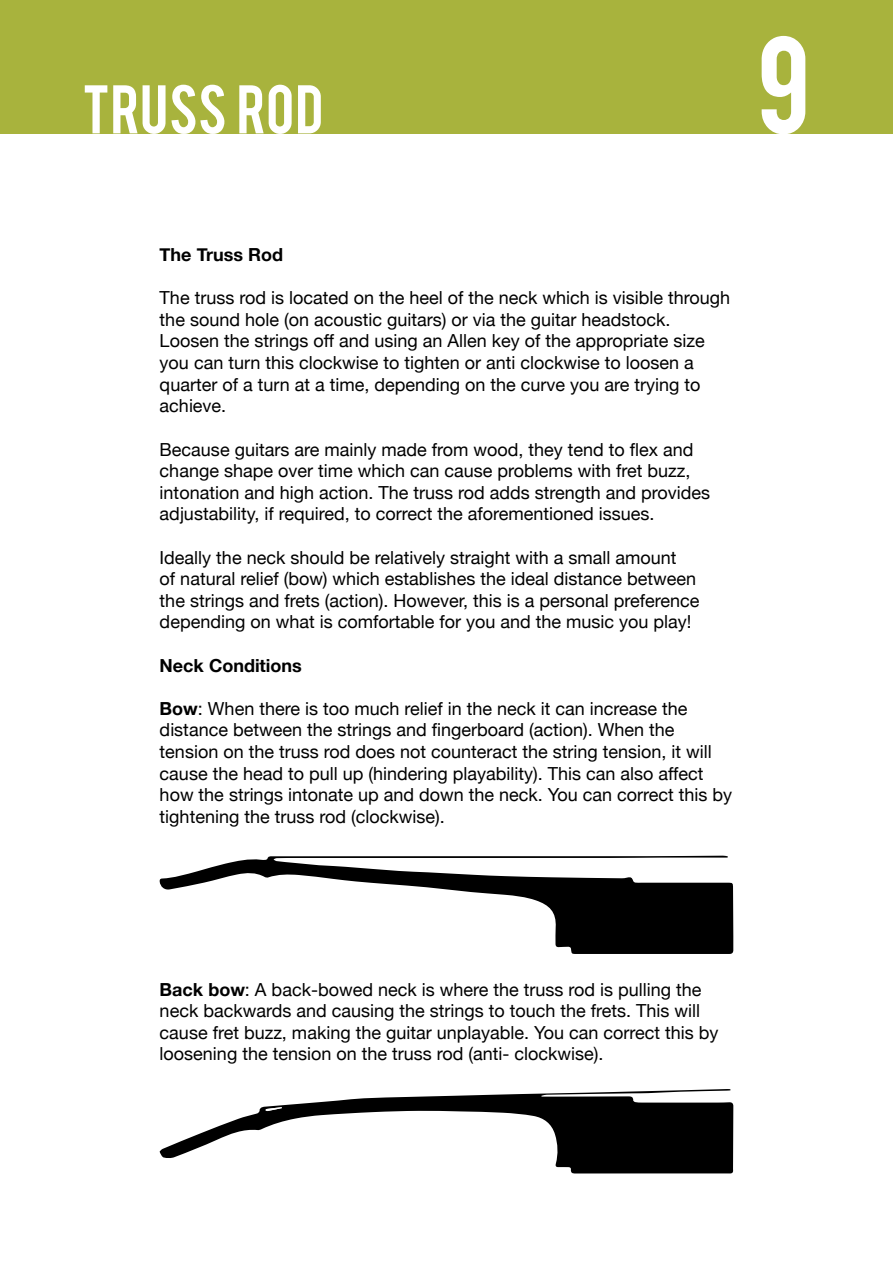
<style>
.page{position:relative;width:893px;height:1263px;background:#fff}
.page>*{position:absolute;margin:0;border:0;box-sizing:border-box;transform-origin:0 0}
.t1{font:108px "Bebas";color:#fff}
.t2{font:54px "Bebas";letter-spacing:.01em;color:#fff}
.t3{font:18px/21.6px "Helvetica Neue";color:#000}
.t4{font:700 18px "Helvetica Neue";color:#000}
.s1{font-weight:700}
</style>
<div class="page">
<div style="left:0;top:0;width:893px;height:133px;background:#a8b33d"></div>
<svg style="left:160px;top:856px;width:573px;height:98px"></svg>
<svg style="left:159px;top:1089px;width:574px;height:84px"></svg>
<svg style="left:265px;top:1107px;width:17px;height:4px"></svg>
<h2 class="t2" style="left:82px;top:70px;width:242px">TRUSS ROD</h2>
<h1 class="t1" style="left:757px;top:7px;width:55px">9</h1>
<p class="t4" style="left:160px;top:241px;width:125px">The Truss Rod</p>
<p class="t3" style="left:160px;top:288px;width:572px">The truss rod is located on the heel of the neck which is visible through the sound hole (on acoustic guitars) or via the guitar headstock.<br>Loosen the strings off and using an Allen key of the appropriate size you can turn this clockwise to tighten or anti clockwise to loosen a quarter of a turn at a time, depending on the curve you are trying to achieve.</p>
<p class="t3" style="left:160px;top:439px;width:552px">Because guitars are mainly made from wood, they tend to flex and change shape over time which can cause problems with fret buzz, intonation and high action. The truss rod adds strength and provides adjustability, if required, to correct the aforementioned issues.</p>
<p class="t3" style="left:160px;top:547px;width:541px">Ideally the neck should be relatively straight with a small amount<br>of natural relief (bow) which establishes the ideal distance between the strings and frets (action). However, this is a personal preference depending on what is comfortable for you and the music you play!</p>
<p class="t4" style="left:160px;top:651px;width:144px">Neck Conditions</p>
<p class="t3" style="left:160px;top:698px;width:574px"><span class="s1">Bow</span>: When there is too much relief in the neck it can increase the distance between the strings and fingerboard (action). When the tension on the truss rod does not counteract the string tension, it will cause the head to pull up (hindering playability). This can also affect how the strings intonate up and down the neck. You can correct this by tightening the truss rod (clockwise).</p>
<p class="t3" style="left:160px;top:979px;width:560px"><span class="s1">Back bow</span>: A back-bowed neck is where the truss rod is pulling the neck backwards and causing the strings to touch the frets. This will cause fret buzz, making the guitar unplayable. You can correct this by loosening the tension on the truss rod (anti- clockwise).</p>
</div>
